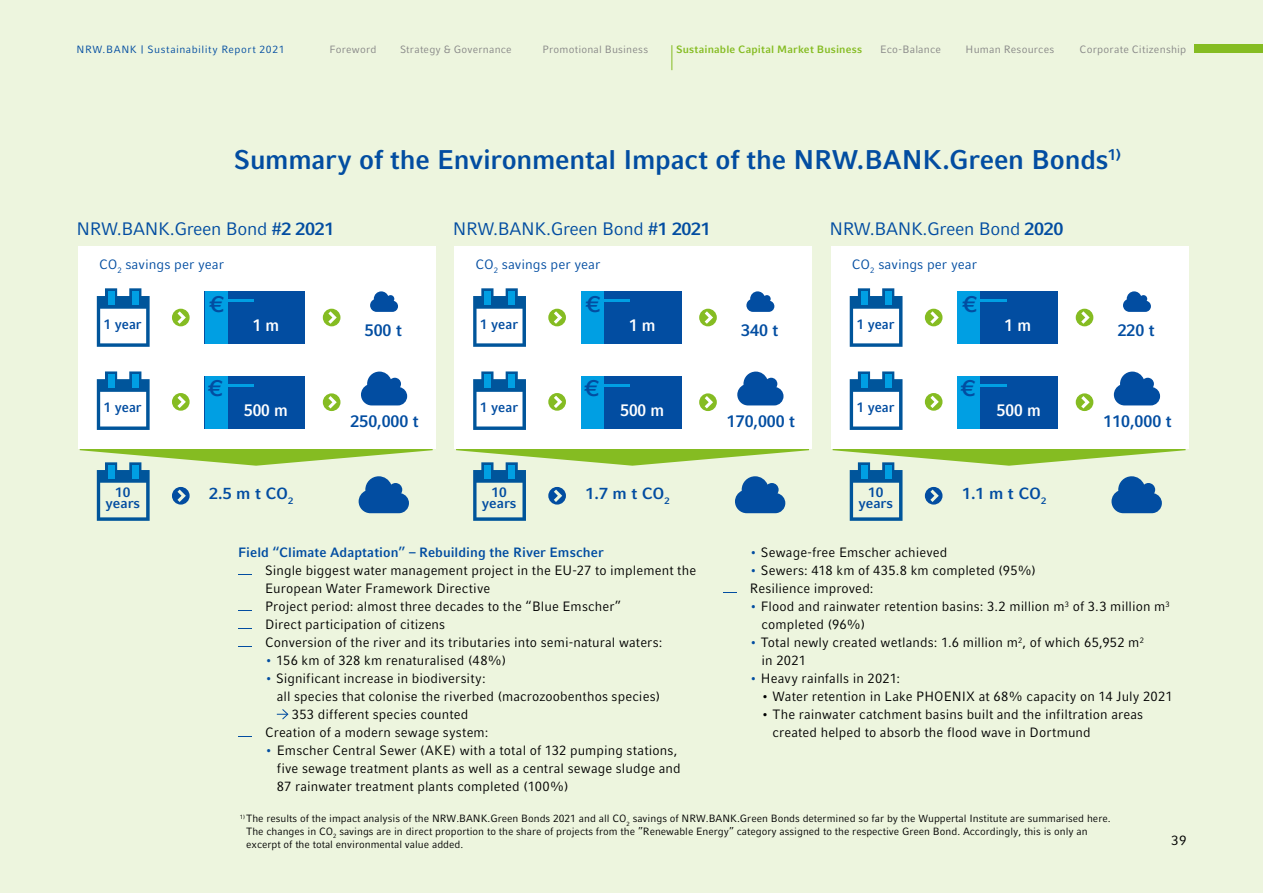
<style>
.page{position:relative;width:1263px;height:893px;background:#edf5de}
.page>*{position:absolute;margin:0;border:0;box-sizing:border-box;transform-origin:0 0}
.t1{font:700 27px "Compatil Fact LT Pro";letter-spacing:-.01em;color:#024da1}
.t2{font:700 22.95px "Compatil Fact LT Pro";color:#024da1}
.t3{font:18px "Compatil Fact LT Pro";letter-spacing:-.02em;color:#024da1}
.t4{font:700 16.8px "Compatil Fact LT Pro";color:#024da1;scale:.95 1}
.t5{font:700 16.8px "Compatil Fact LT Pro";color:#fff;scale:.92 1}
.t6{font:700 16.2px "Compatil Fact LT Pro";color:#024da1}
.t7{font:700 13.8px "Compatil Fact LT Pro";color:#024da1;scale:.95 1}
.t8{font:700 13.8px/11.6px "Compatil Fact LT Pro";color:#024da1;text-align:center}
.UL-NRWBank_LEU{font:13.5px/18px "Compatil Fact LT Pro";letter-spacing:.01em;color:#000}
.t9{font:13.5px "Compatil Fact LT Pro";color:#024da1}
.H3-Zwischenüberschri{font:700 13.5px "Compatil Fact LT Pro";letter-spacing:.005em;color:#024da1}
.t10{font:10.65px "Compatil Fact LT Pro";letter-spacing:.02em;color:#878787}
.t11{font:700 10.65px "Compatil Fact LT Pro";letter-spacing:.015em;color:#85bc22}
.fussnote{font:10.5px/12.8px "Compatil Fact LT Pro";color:#000}
.t12{font:10.5px "Compatil Fact LT Pro";letter-spacing:.02em;color:#878787}
.t13{font:10.5px "Compatil Fact LT Pro";letter-spacing:.05em;color:#024da1}
.s1{font-weight:700}
.s2{color:#024da1}
</style>
<div class="page">
<div style="left:78px;top:246px;width:357px;height:203px;background:#fff"></div>
<svg style="left:172px;top:309px;width:18px;height:17px"></svg>
<svg style="left:323px;top:309px;width:17px;height:17px"></svg>
<svg style="left:370px;top:291px;width:28px;height:21px"></svg>
<div style="left:205px;top:291px;width:100px;height:53px;background:#024da1"></div>
<div style="left:205px;top:291px;width:22px;height:53px;background:#009fe3"></div>
<hr style="left:227px;top:299px;width:27px;height:3px;background:#009fe3">
<svg style="left:97px;top:288px;width:53px;height:59px"></svg>
<div style="left:108px;top:291px;width:7px;height:13px;background:#009fe3"></div>
<div style="left:132px;top:291px;width:7px;height:13px;background:#009fe3"></div>
<svg style="left:80px;top:371px;width:353px;height:150px"></svg>
<div style="left:108px;top:465px;width:7px;height:13px;background:#009fe3"></div>
<div style="left:132px;top:465px;width:7px;height:13px;background:#009fe3"></div>
<div style="left:454px;top:246px;width:358px;height:203px;background:#fff"></div>
<svg style="left:548px;top:309px;width:18px;height:17px"></svg>
<svg style="left:699px;top:309px;width:18px;height:17px"></svg>
<svg style="left:746px;top:291px;width:28px;height:21px"></svg>
<div style="left:581px;top:291px;width:100px;height:53px;background:#024da1"></div>
<div style="left:581px;top:291px;width:22px;height:53px;background:#009fe3"></div>
<hr style="left:603px;top:299px;width:27px;height:3px;background:#009fe3">
<svg style="left:473px;top:288px;width:53px;height:59px"></svg>
<div style="left:484px;top:291px;width:7px;height:13px;background:#009fe3"></div>
<div style="left:508px;top:291px;width:7px;height:13px;background:#009fe3"></div>
<svg style="left:456px;top:371px;width:353px;height:150px"></svg>
<div style="left:484px;top:465px;width:7px;height:13px;background:#009fe3"></div>
<div style="left:508px;top:465px;width:7px;height:13px;background:#009fe3"></div>
<div style="left:831px;top:246px;width:357px;height:203px;background:#fff"></div>
<svg style="left:925px;top:309px;width:17px;height:17px"></svg>
<svg style="left:1076px;top:309px;width:17px;height:17px"></svg>
<svg style="left:1123px;top:291px;width:28px;height:21px"></svg>
<div style="left:958px;top:291px;width:100px;height:53px;background:#024da1"></div>
<div style="left:958px;top:291px;width:22px;height:53px;background:#009fe3"></div>
<hr style="left:980px;top:299px;width:26px;height:3px;background:#009fe3">
<svg style="left:850px;top:288px;width:52px;height:59px"></svg>
<div style="left:861px;top:291px;width:6px;height:13px;background:#009fe3"></div>
<div style="left:885px;top:291px;width:7px;height:13px;background:#009fe3"></div>
<svg style="left:833px;top:371px;width:352px;height:150px"></svg>
<div style="left:861px;top:465px;width:6px;height:13px;background:#009fe3"></div>
<div style="left:885px;top:465px;width:7px;height:13px;background:#009fe3"></div>
<svg style="left:238px;top:574px;width:14px;height:1px"></svg>
<svg style="left:238px;top:610px;width:14px;height:1px"></svg>
<svg style="left:238px;top:628px;width:14px;height:1px"></svg>
<svg style="left:238px;top:646px;width:14px;height:1px"></svg>
<svg style="left:277px;top:709px;width:12px;height:11px"></svg>
<svg style="left:238px;top:736px;width:14px;height:1px"></svg>
<svg style="left:723px;top:592px;width:13px;height:1px"></svg>
<svg style="left:671px;top:45px;width:1px;height:25px"></svg>
<div style="left:1195px;top:45px;width:68px;height:8px;background:#85bc22"></div>
<p class="t13" style="left:77px;top:43px;width:209px">NRW.BANK | Sustainability Report 2021</p>
<p class="t12" style="left:329px;top:43px;width:48px">Foreword</p>
<p class="t12" style="left:400px;top:43px;width:113px">Strategy &amp; Governance</p>
<p class="t12" style="left:542px;top:43px;width:107px">Promotional Business</p>
<p class="t11" style="left:676px;top:43px;width:188px">Sustainable Capital Market Business</p>
<p class="t10" style="left:880px;top:43px;width:63px">Eco-Balance</p>
<p class="t10" style="left:965px;top:43px;width:90px">Human Resources</p>
<p class="t10" style="left:1079px;top:43px;width:108px">Corporate Citizenship</p>
<h2 class="t1" style="left:234px;top:143px;width:889px">Summary of the Environmental Impact of the NRW.BANK.Green Bonds<sup>1)</sup></h2>
<h3 class="t3" style="left:77px;top:218px;width:260px">NRW.BANK.Green Bond <span class="s1">#2 2021</span></h3>
<h3 class="t3" style="left:453px;top:218px;width:260px">NRW.BANK.Green Bond <span class="s1">#1 2021</span></h3>
<h3 class="t3" style="left:829px;top:218px;width:236px">NRW.BANK.Green Bond <span class="s1">2020</span></h3>
<p class="t9" style="left:99px;top:256px;width:127px">CO<sub>2</sub> savings per year</p>
<p class="t9" style="left:475px;top:256px;width:127px">CO<sub>2</sub> savings per year</p>
<p class="t9" style="left:852px;top:256px;width:127px">CO<sub>2</sub> savings per year</p>
<h2 class="t2" style="left:209px;top:290px;width:17px">€</h2>
<h2 class="t2" style="left:586px;top:290px;width:17px">€</h2>
<h2 class="t2" style="left:962px;top:290px;width:17px">€</h2>
<p class="t7" style="left:104px;top:316px;width:41px">1 year</p>
<p class="t5" style="left:253px;top:316px;width:30px">1 m</p>
<p class="t4" style="left:365px;top:320px;width:40px">500 t</p>
<p class="t7" style="left:480px;top:316px;width:41px">1 year</p>
<p class="t5" style="left:629px;top:316px;width:30px">1 m</p>
<p class="t4" style="left:741px;top:320px;width:40px">340 t</p>
<p class="t7" style="left:857px;top:316px;width:41px">1 year</p>
<p class="t5" style="left:1005px;top:316px;width:30px">1 m</p>
<p class="t4" style="left:1118px;top:320px;width:40px">220 t</p>
<h2 class="t2" style="left:208px;top:375px;width:17px">€</h2>
<h2 class="t2" style="left:584px;top:375px;width:17px">€</h2>
<h2 class="t2" style="left:961px;top:375px;width:17px">€</h2>
<p class="t7" style="left:104px;top:399px;width:41px">1 year</p>
<p class="t5" style="left:244px;top:400px;width:49px">500 m</p>
<p class="t4" style="left:351px;top:411px;width:73px">250,000 t</p>
<p class="t7" style="left:480px;top:399px;width:41px">1 year</p>
<p class="t5" style="left:620px;top:400px;width:49px">500 m</p>
<p class="t4" style="left:727px;top:411px;width:73px">170,000 t</p>
<p class="t7" style="left:857px;top:399px;width:41px">1 year</p>
<p class="t5" style="left:997px;top:400px;width:49px">500 m</p>
<p class="t4" style="left:1103px;top:411px;width:73px">110,000 t</p>
<p class="t8" style="left:106px;top:486px;width:36px">10 years</p>
<p class="t6" style="left:209px;top:484px;width:86px">2.5 m t CO<sub>2</sub></p>
<p class="t8" style="left:482px;top:486px;width:36px">10 years</p>
<p class="t6" style="left:585px;top:484px;width:86px">1.7 m t CO<sub>2</sub></p>
<p class="t8" style="left:858px;top:486px;width:36px">10 years</p>
<p class="t6" style="left:962px;top:484px;width:86px">1.1 m t CO<sub>2</sub></p>
<h3 class="H3-Zwischenüberschri" style="left:238px;top:544px;width:367px">Field “Climate Adaptation” – Rebuilding the River Emscher</h3>
<p class="UL-NRWBank_LEU" style="left:265px;top:562px;width:433px">Single biggest water management project in the EU-27 to implement the<br>European Water Framework Directive</p>
<p class="UL-NRWBank_LEU" style="left:265px;top:598px;width:358px">Project period: almost three decades to the “Blue Emscher”</p>
<p class="UL-NRWBank_LEU" style="left:265px;top:616px;width:182px">Direct participation of citizens</p>
<p class="UL-NRWBank_LEU" style="left:265px;top:634px;width:399px">Conversion of the river and its tributaries into semi-natural waters:</p>
<p class="UL-NRWBank_LEU" style="left:265px;top:652px;width:243px"><span class="s2">•</span> 156 km of 328 km renaturalised (48%)</p>
<p class="UL-NRWBank_LEU" style="left:265px;top:670px;width:222px"><span class="s2">•</span> Significant increase in biodiversity:</p>
<p class="UL-NRWBank_LEU" style="left:277px;top:688px;width:385px">all species that colonise the riverbed (macrozoobenthos species)</p>
<p class="UL-NRWBank_LEU" style="left:292px;top:706px;width:178px">353 different species counted</p>
<p class="UL-NRWBank_LEU" style="left:265px;top:724px;width:225px">Creation of a modern sewage system:</p>
<p class="UL-NRWBank_LEU" style="left:277px;top:742px;width:405px;text-indent:-12px"><span class="s2">•</span> Emscher Central Sewer (AKE) with a total of 132 pumping stations, five sewage treatment plants as well as a central sewage sludge and<br>87 rainwater treatment plants completed (100%)</p>
<p class="UL-NRWBank_LEU" style="left:750px;top:544px;width:199px"><span class="s2">•</span> Sewage-free Emscher achieved</p>
<p class="UL-NRWBank_LEU" style="left:750px;top:562px;width:288px"><span class="s2">•</span> Sewers: 418 km of 435.8 km completed (95%)</p>
<p class="UL-NRWBank_LEU" style="left:750px;top:580px;width:125px">Resilience improved:</p>
<p class="UL-NRWBank_LEU" style="left:762px;top:598px;width:410px;text-indent:-12px"><span class="s2">•</span> Flood and rainwater retention basins: 3.2 million m<sup>3</sup> of 3.3 million m<sup>3 </sup>completed (96%)</p>
<p class="UL-NRWBank_LEU" style="left:762px;top:634px;width:384px;text-indent:-12px"><span class="s2">•</span> Total newly created wetlands: 1.6 million m<sup>2</sup>, of which 65,952 m<sup>2 </sup>in 2021</p>
<p class="UL-NRWBank_LEU" style="left:750px;top:670px;width:152px"><span class="s2">•</span> Heavy rainfalls in 2021:</p>
<p class="UL-NRWBank_LEU" style="left:762px;top:688px;width:413px">• Water retention in Lake PHOENIX at 68% capacity on 14 July 2021</p>
<p class="UL-NRWBank_LEU" style="left:772px;top:706px;width:372px;text-indent:-11px">• The rainwater catchment basins built and the infiltration areas created helped to absorb the flood wave in Dortmund</p>
<p class="fussnote" style="left:246px;top:812px;width:866px;text-indent:-6px"><sup>1)</sup> The results of the impact analysis of the NRW.BANK.Green Bonds 2021 and all CO<sub>2</sub> savings of NRW.BANK.Green Bonds determined so far by the Wuppertal Institute are summarised here.<br>The changes in CO<sub>2</sub> savings are in direct proportion to the share of projects from the ”Renewable Energy” category assigned to the respective Green Bond. Accordingly, this is only an excerpt of the total environmental value added.</p>
<p class="UL-NRWBank_LEU" style="left:1171px;top:832px;width:17px">39</p>
</div>
